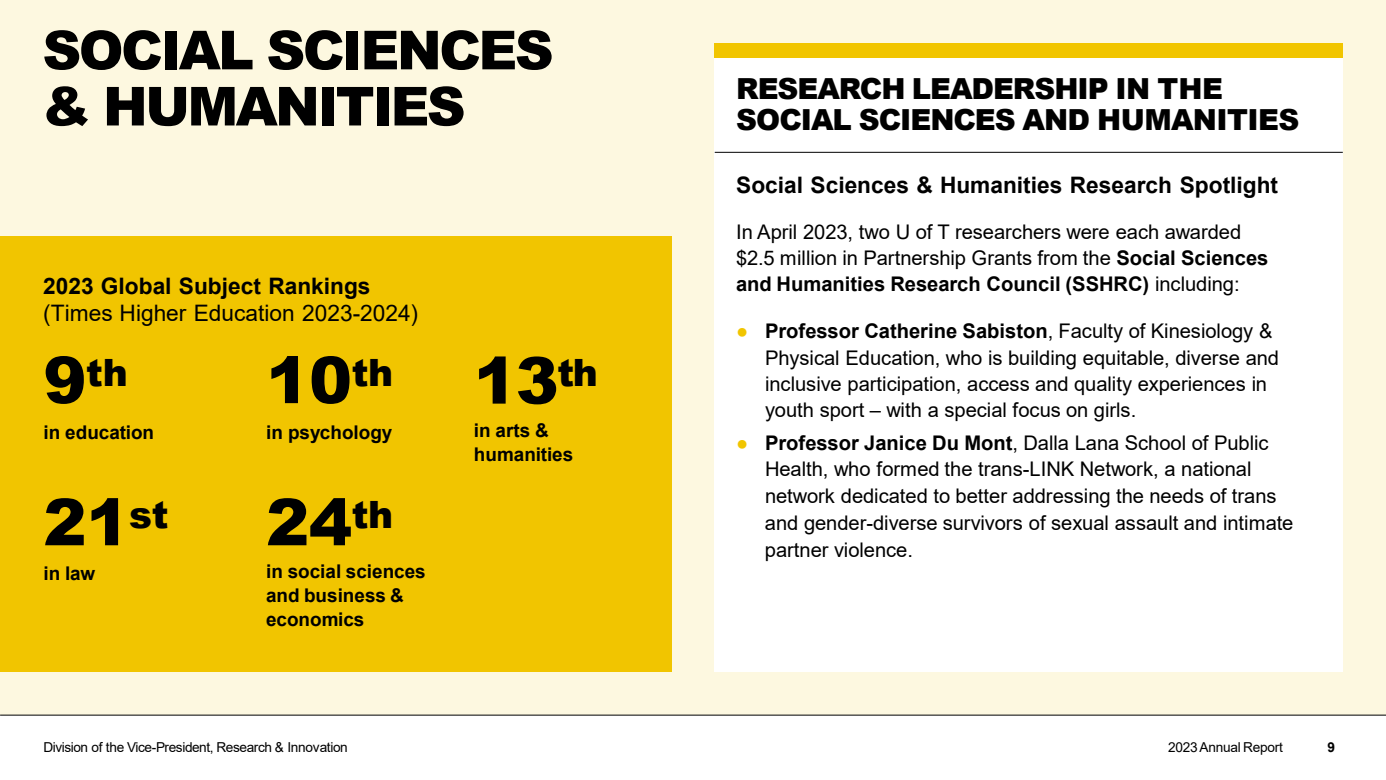
<style>
.page{position:relative;width:1386px;height:780px;background:#fff}
.page>*{position:absolute;margin:0;border:0;box-sizing:border-box;transform-origin:0 0}
.t1{font:900 64.66px "Arial";letter-spacing:-.005em;color:#000}
.t2{font:900 53.73px/56.1px "Arial";letter-spacing:-.045em;color:#000}
.t3{font:900 37.62px "Arial";color:#000}
.t4{font:900 28.96px/30.4px "Arial";letter-spacing:-.035em;color:#000}
.t5{font:700 22.66px "Arial";color:#000}
.t6{font:22.66px "Arial";color:#000}
.t7{font:20.12px/26.8px "Arial";letter-spacing:-.005em;color:#000}
.t8{font:700 18.9px/24px "Arial";color:#000}
.t9{font:13.65px "Arial";letter-spacing:-.025em;color:#000}
.t10{font:700 13.65px "Arial";color:#000}
.s1{font-size:64.66px}
.s2{font-weight:700}
.s3{color:#f1c500}
</style>
<div class="page">
<div style="left:0;top:0;width:1385px;height:714px;background:#fdf8e0"></div>
<div style="left:714px;top:58px;width:628px;height:613px;background:#fff"></div>
<div style="left:714px;top:43px;width:628px;height:15px;background:#f1c500"></div>
<hr style="left:714px;top:152px;width:628px;height:1px;background:#000">
<div style="left:0;top:236px;width:671px;height:435px;background:#f1c500"></div>
<hr style="left:0;top:714px;width:1385px;height:1px;background:#000">
<h2 class="t2" style="left:42px;top:20px;width:512px">SOCIAL SCIENCES &amp; HUMANITIES</h2>
<p class="t5" style="left:43px;top:270px;width:329px">2023 Global Subject Rankings</p>
<p class="t6" style="left:43px;top:297px;width:376px">(Times Higher Education 2023-2024)</p>
<p class="t3" style="left:43px;top:345px;width:86px"><span class="s1">9</span>th</p>
<p class="t1" style="left:266px;top:333px;width:129px">10<sup>th</sup></p>
<p class="t8" style="left:43px;top:420px;width:112px">in education</p>
<p class="t8" style="left:266px;top:420px;width:128px">in psychology</p>
<p class="t1" style="left:43px;top:475px;width:127px">21<sup>st</sup></p>
<p class="t1" style="left:266px;top:475px;width:129px">24<sup>th</sup></p>
<p class="t8" style="left:43px;top:561px;width:53px">in law</p>
<p class="t8" style="left:266px;top:559px;width:161px">in social sciences and business &amp; economics</p>
<p class="t1" style="left:474px;top:333px;width:125px">13<sup>th</sup></p>
<p class="t8" style="left:474px;top:418px;width:101px">in arts &amp; humanities</p>
<p class="t4" style="left:736px;top:72px;width:564px">RESEARCH LEADERSHIP IN THE<br>SOCIAL SCIENCES AND HUMANITIES</p>
<p class="t5" style="left:736px;top:169px;width:543px">Social Sciences &amp; Humanities Research Spotlight</p>
<p class="t7" style="left:736px;top:218px;width:533px;line-height:26.2px">In April 2023, two U of T researchers were each awarded $2.5 million in Partnership Grants from the <span class="s2">Social Sciences and Humanities Research Council (SSHRC)</span> including:</p>
<p class="t7" style="left:765px;top:318px;width:515px;line-height:26.1px;text-indent:-29px"><span class="s3">●</span> <span class="s2">Professor Catherine Sabiston</span>, Faculty of Kinesiology &amp; Physical Education, who is building equitable, diverse and inclusive participation, access and quality experiences in youth sport – with a special focus on girls.</p>
<p class="t7" style="left:765px;top:429px;width:530px;text-indent:-29px"><span class="s3">●</span> <span class="s2">Professor Janice Du Mont</span>, Dalla Lana School of Public Health, who formed the trans-LINK Network, a national network dedicated to better addressing the needs of trans and gender-diverse survivors of sexual assault and intimate partner violence.</p>
<p class="t9" style="left:43px;top:737px;width:306px">Division of the Vice-President, Research &amp; Innovation</p>
<p class="t9" style="left:1167px;top:737px;width:116px">2023 Annual Report</p>
<p class="t10" style="left:1327px;top:736px;width:9px">9</p>
</div>
